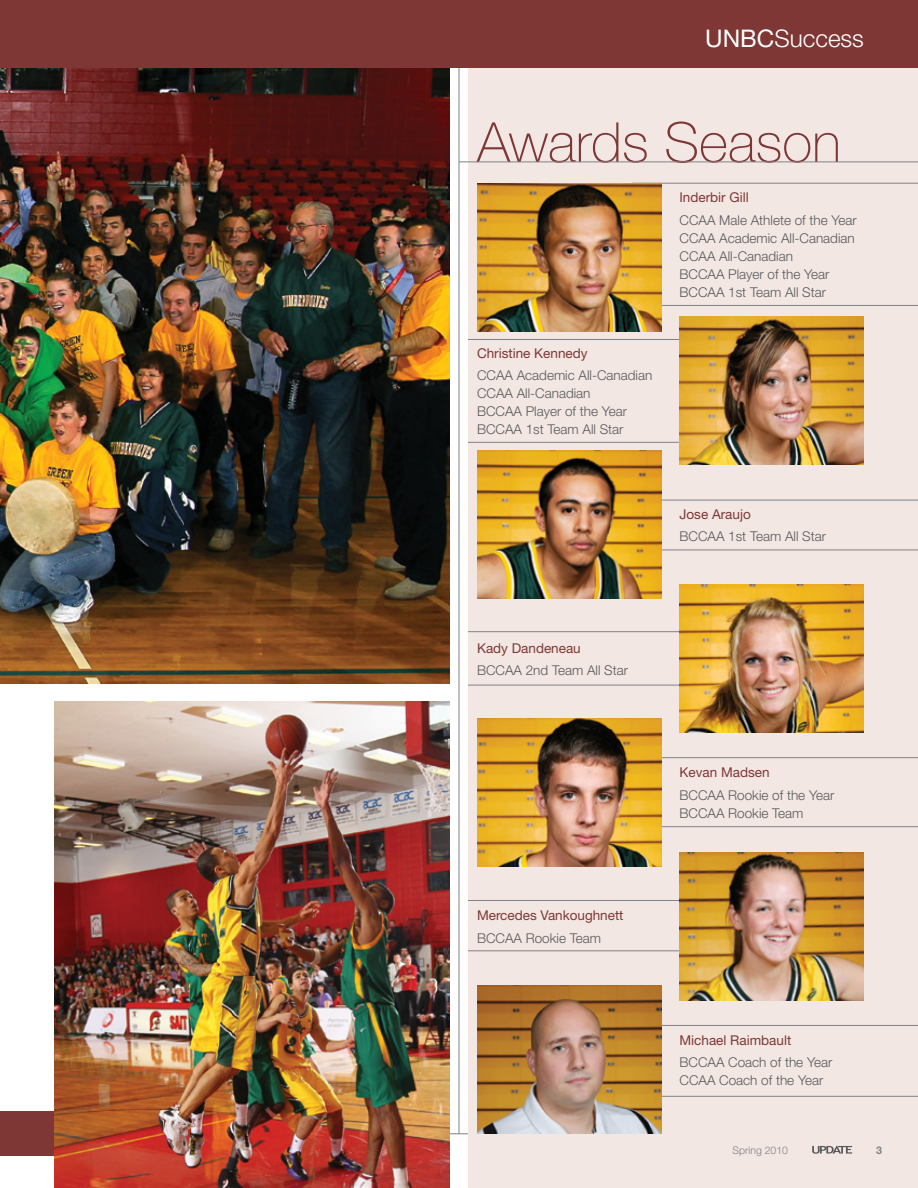
<style>
.page{position:relative;width:918px;height:1188px;background:#fff}
.page>*{position:absolute;margin:0;border:0;box-sizing:border-box;transform-origin:0 0}
.t1{font:100 55.5px "Helvetica Neue LT";color:#7e3734}
.t2{font:300 24.3px "Helvetica Neue LT";color:#fff}
.t3{font:300 13.5px/18px "Helvetica Neue LT";color:#58595b}
.t4{font:13.5px "Helvetica Neue LT";color:#7e3734}
.t5{font:700 10.65px "Helvetica Neue LT";color:#808285}
.t6{font:300 10.5px "Helvetica Neue LT";color:#808285}
.s1{font-weight:400}
</style>
<div class="page">
<hr style="left:0;top:1134px;width:918px;height:1px;background:#808285">
<div style="left:468px;top:0;width:450px;height:1188px;background:#f3e7e4"></div>
<svg style="left:812px;top:1146px;width:40px;height:8px"></svg>
<img style="left:0;top:68px;width:450px;height:615px">
<div style="left:0;top:1112px;width:54px;height:44px;background:#7e3734"></div>
<hr style="left:459px;top:54px;width:1px;height:1080px;background:#808285">
<div style="left:0;top:0;width:918px;height:68px;background:#7e3734"></div>
<img style="left:54px;top:701px;width:396px;height:487px">
<hr style="left:459px;top:162px;width:459px;height:1px;background:#808285">
<hr style="left:632px;top:183px;width:286px;height:1px;background:#808285">
<hr style="left:630px;top:305px;width:288px;height:1px;background:#808285">
<hr style="left:468px;top:339px;width:357px;height:1px;background:#808285">
<hr style="left:468px;top:442px;width:377px;height:1px;background:#808285">
<hr style="left:588px;top:500px;width:330px;height:1px;background:#808285">
<hr style="left:617px;top:550px;width:301px;height:1px;background:#808285">
<hr style="left:468px;top:631px;width:251px;height:1px;background:#808285">
<hr style="left:468px;top:685px;width:287px;height:1px;background:#808285">
<hr style="left:656px;top:757px;width:262px;height:1px;background:#808285">
<hr style="left:647px;top:826px;width:271px;height:1px;background:#808285">
<hr style="left:468px;top:900px;width:321px;height:1px;background:#808285">
<hr style="left:468px;top:951px;width:329px;height:1px;background:#808285">
<hr style="left:623px;top:1025px;width:295px;height:1px;background:#808285">
<hr style="left:644px;top:1096px;width:274px;height:1px;background:#808285">
<img style="left:477px;top:986px;width:185px;height:148px">
<img style="left:680px;top:852px;width:184px;height:148px">
<img style="left:477px;top:718px;width:185px;height:148px">
<img style="left:680px;top:584px;width:184px;height:149px">
<img style="left:477px;top:451px;width:185px;height:148px">
<img style="left:680px;top:317px;width:184px;height:148px">
<img style="left:477px;top:183px;width:185px;height:148px">
<h2 class="t2" style="left:705px;top:23px;width:160px"><span class="s1">UNBC</span>Success</h2>
<h1 class="t1" style="left:477px;top:111px;width:365px">Awards Season</h1>
<p class="t4" style="left:680px;top:190px;width:71px">Inderbir Gill</p>
<p class="t3" style="left:680px;top:211px;width:179px">CCAA Male Athlete of the Year<br>CCAA Academic All-Canadian<br>CCAA All-Canadian<br>BCCAA Player of the Year<br>BCCAA 1st Team All Star</p>
<p class="t4" style="left:477px;top:345px;width:112px">Christine Kennedy</p>
<p class="t3" style="left:477px;top:366px;width:177px">CCAA Academic All-Canadian<br>CCAA All-Canadian<br>BCCAA Player of the Year<br>BCCAA 1st Team All Star</p>
<p class="t4" style="left:680px;top:506px;width:73px">Jose Araujo</p>
<p class="t3" style="left:680px;top:527px;width:148px">BCCAA 1st Team All Star</p>
<p class="t4" style="left:477px;top:640px;width:105px">Kady Dandeneau</p>
<p class="t3" style="left:477px;top:661px;width:153px">BCCAA 2nd Team All Star</p>
<p class="t4" style="left:477px;top:907px;width:148px">Mercedes Vankoughnett</p>
<p class="t3" style="left:477px;top:929px;width:126px">BCCAA Rookie Team</p>
<p class="t4" style="left:680px;top:764px;width:92px">Kevan Madsen</p>
<p class="t3" style="left:680px;top:786px;width:156px">BCCAA Rookie of the Year<br>BCCAA Rookie Team</p>
<p class="t4" style="left:680px;top:1032px;width:113px">Michael Raimbault</p>
<p class="t3" style="left:680px;top:1053px;width:154px">BCCAA Coach of the Year<br>CCAA Coach of the Year</p>
<p class="t6" style="left:733px;top:1143px;width:57px">Spring 2010</p>
<p class="t5" style="left:876px;top:1143px;width:7px">3</p>
</div>
